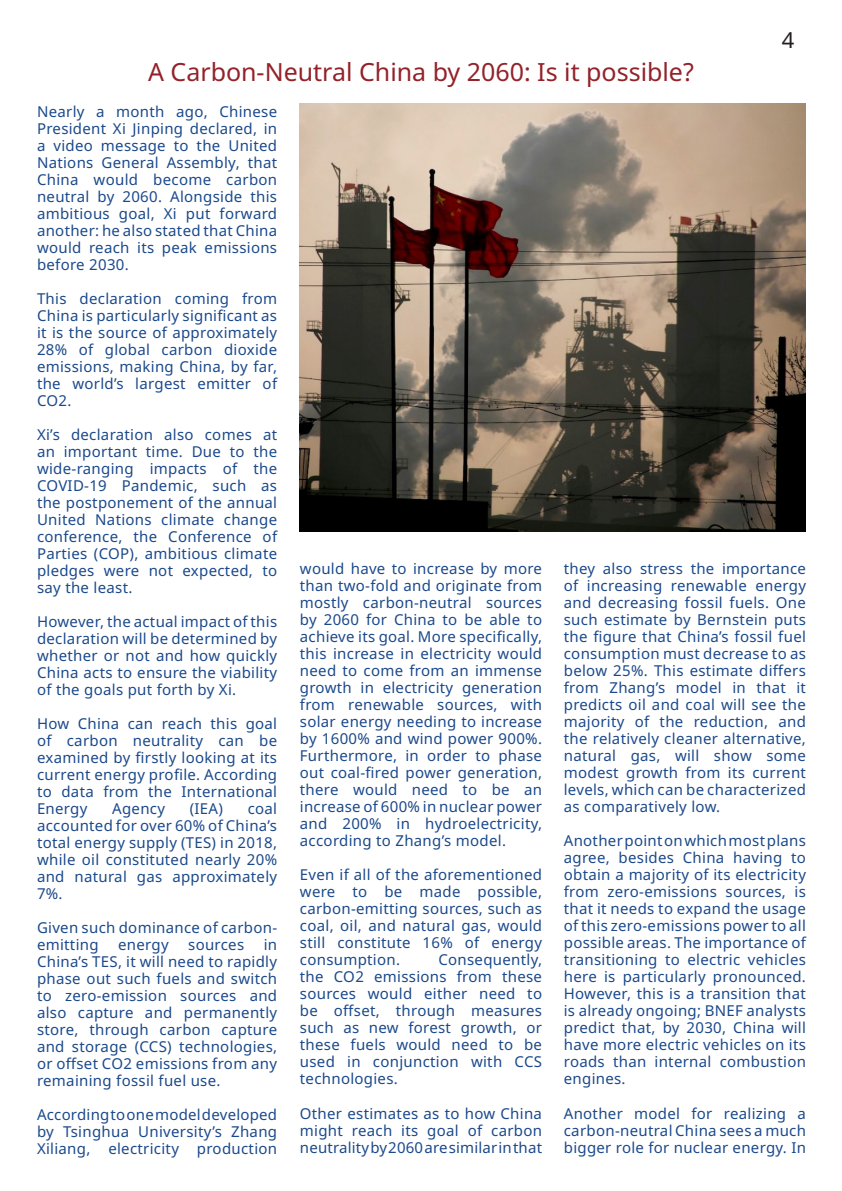
<style>
.page{position:relative;width:842px;height:1191px;background:#fff}
.page>*{position:absolute;margin:0;border:0;box-sizing:border-box;transform-origin:0 0}
.t1{font:25px "Noto Sans";color:#93222a}
.t2{font:22px "Noto Sans";color:#231f20}
.No_Hypen{font:15px/17px "Noto Sans";letter-spacing:.02em;color:#1b498b;text-align:justify}
</style>
<div class="page">
<img style="left:300px;top:104px;width:506px;height:428px">
<p class="t1" style="left:148px;top:54px;width:547px">A Carbon-Neutral China by 2060: Is it possible?</p>
<p class="t2" style="left:782px;top:24px;width:14px">4</p>
<p class="No_Hypen" style="left:37px;top:103px;width:242px">Nearly a month ago, Chinese President Xi Jinping declared, in a video message to the United Nations General Assembly, that China would become carbon neutral by 2060. Alongside this ambitious goal, Xi put forward another: he also stated that China would reach its peak emissions before 2030.</p>
<p class="No_Hypen" style="left:37px;top:290px;width:242px">This declaration coming from China is particularly significant as it is the source of approximately 28% of global carbon dioxide emissions, making China, by far, the world’s largest emitter of CO2.</p>
<p class="No_Hypen" style="left:37px;top:426px;width:242px">Xi’s declaration also comes at an important time. Due to the wide-ranging impacts of the COVID-19 Pandemic, such as the postponement of the annual United Nations climate change conference, the Conference of Parties (COP), ambitious climate pledges were not expected, to say the least.</p>
<p class="No_Hypen" style="left:37px;top:613px;width:242px">However, the actual impact of this declaration will be determined by whether or not and how quickly China acts to ensure the viability of the goals put forth by Xi.</p>
<p class="No_Hypen" style="left:37px;top:715px;width:242px">How China can reach this goal of carbon neutrality can be examined by firstly looking at its current energy profile. According to data from the International Energy</p>
<p class="No_Hypen" style="left:37px;top:800px;width:242px;text-indent:211px">coal accounted for over 60% of China’s total energy supply (TES) in 2018, while oil constituted nearly 20% and natural gas approximately 7%.</p>
<p class="No_Hypen" style="left:37px;top:919px;width:242px">Given such dominance of carbon&shy;emitting</p>
<p class="No_Hypen" style="left:112px;top:800px;width:54px">Agency</p>
<p class="No_Hypen" style="left:190px;top:800px;width:35px">(IEA)</p>
<p class="No_Hypen" style="left:37px;top:936px;width:242px;text-indent:227px">in China’s TES, it will need to rapidly phase out such fuels and switch to zero-emission sources and also capture and permanently store, through carbon capture and storage (CCS) technologies, or offset CO2 emissions from any remaining fossil fuel use.</p>
<p class="No_Hypen" style="left:37px;top:1106px;width:242px">According to one model developed by Tsinghua University’s Zhang Xiliang, electricity production</p>
<p class="No_Hypen" style="left:118px;top:936px;width:52px">energy</p>
<p class="No_Hypen" style="left:188px;top:936px;width:58px">sources</p>
<p class="No_Hypen" style="left:300px;top:560px;width:244px">would have to increase by more than two-fold and originate from mostly carbon-neutral sources by 2060 for China to be able to achieve its goal. More specifically, this increase in electricity would need to come from an immense growth in electricity generation from renewable sources, with solar energy needing to increase by 1600% and wind power 900%.<br>Furthermore, in order to phase out coal-fired power generation, there would need to be an increase of 600% in nuclear power and 200% in hydroelectricity, according to Zhang’s model.</p>
<p class="No_Hypen" style="left:300px;top:866px;width:244px">Even if all of the aforementioned were to be made possible, carbon-emitting sources, such as coal, oil, and natural gas, would still constitute 16% of energy consumption.</p>
<p class="No_Hypen" style="left:300px;top:951px;width:244px;text-indent:138px">Consequently, the CO2 emissions from these sources would either need to be offset, through measures such as new forest growth, or these fuels would need to be used in conjunction with CCS technologies.</p>
<p class="No_Hypen" style="left:300px;top:1104px;width:244px">Other estimates as to how China might reach its goal of carbon neutrality by 2060 are similar in that</p>
<p class="No_Hypen" style="left:564px;top:560px;width:244px">they also stress the importance of increasing renewable energy and decreasing fossil fuels. One such estimate by Bernstein puts the figure that China’s fossil fuel consumption must decrease to as below 25%. This estimate differs from Zhang’s model in that it predicts oil and coal will see the majority of the reduction, and the relatively cleaner alternative, natural gas, will show some modest growth from its current levels, which can be characterized as comparatively low.</p>
<p class="No_Hypen" style="left:564px;top:832px;width:244px">Another point on which most plans agree, besides China having to obtain a majority of its electricity from zero-emissions sources, is that it needs to expand the usage of this zero-emissions power to all possible areas. The importance of transitioning to electric vehicles here is particularly pronounced.<br>However, this is a transition that is already ongoing; BNEF analysts predict that, by 2030, China will have more electric vehicles on its roads than internal combustion engines.</p>
<p class="No_Hypen" style="left:564px;top:1104px;width:244px">Another model for realizing a carbon-neutral China sees a much bigger role for nuclear energy. In</p>
</div>
